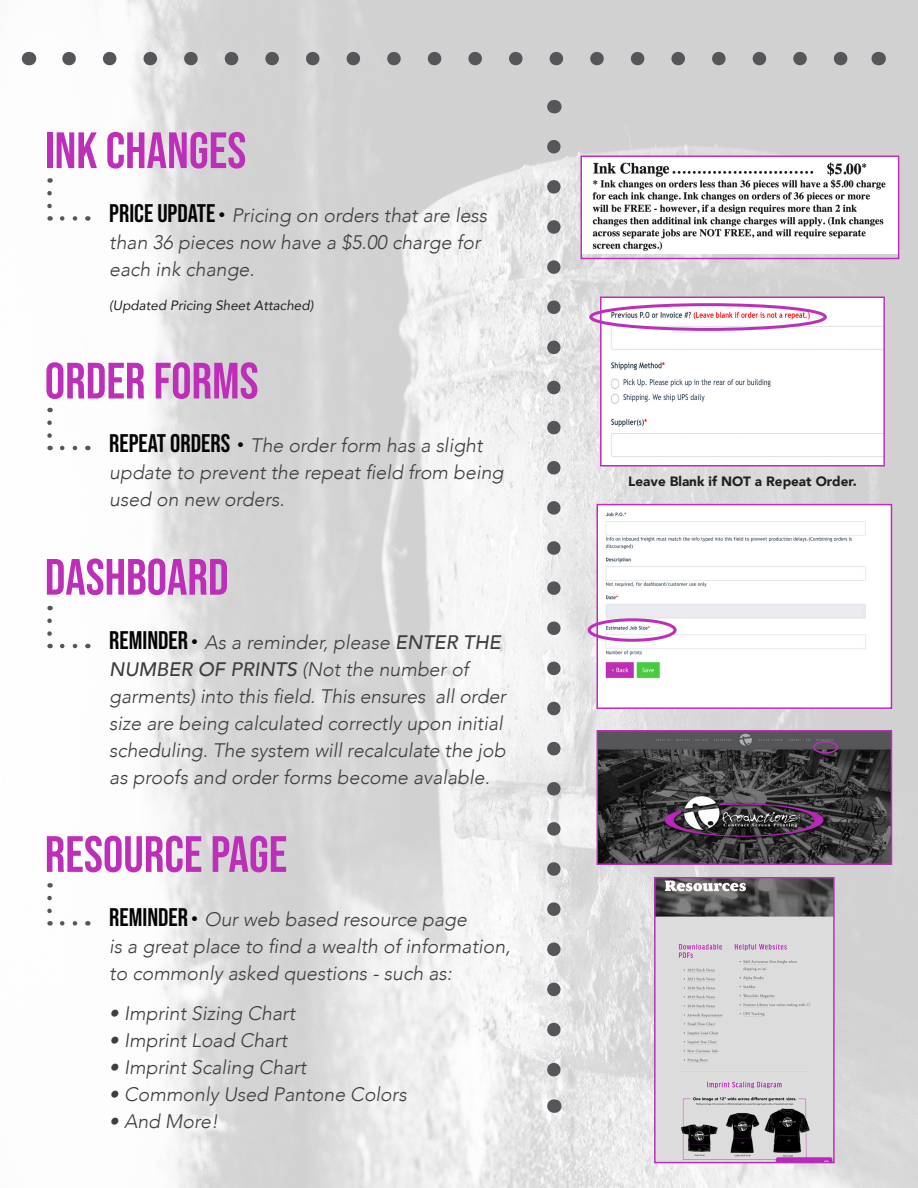
<style>
.page{position:relative;width:918px;height:1188px;background:#fff}
.page>*{position:absolute;margin:0;border:0;box-sizing:border-box;transform-origin:0 0}
.t1{font:51px "Bebas Neue";color:#bd2fb9}
.t2{font:italic 300 19.5px/27px "Avenir";color:#3e3e3f}
.t3{font:italic 13.5px "Avenir";color:#231f20}
.t4{font:900 13.5px "Avenir";color:#231f20}
.s1{font-family:"Bebas Neue";font-weight:400;font-style:normal;font-size:25.5px;color:#040503}
.s2{font-family:"Bebas Neue";font-weight:400;font-style:normal;font-size:21px;color:#040503}
.s3{font-weight:500}
</style>
<div class="page">
<img style="left:21px;top:0;width:897px;height:1188px">
<svg style="left:547px;top:147px;width:14px;height:939px"></svg>
<svg style="left:554px;top:100px;width:1px;height:13px"></svg>
<svg style="left:554px;top:1099px;width:1px;height:14px"></svg>
<svg style="left:69px;top:52px;width:789px;height:13px;background:#b3b4b4"></svg>
<svg style="left:29px;top:52px;width:1px;height:13px"></svg>
<svg style="left:878px;top:52px;width:1px;height:13px"></svg>
<svg style="left:62px;top:216px;width:19px;height:5px"></svg>
<svg style="left:47px;top:193px;width:5px;height:28px"></svg>
<svg style="left:62px;top:446px;width:19px;height:4px"></svg>
<svg style="left:47px;top:423px;width:5px;height:27px"></svg>
<svg style="left:62px;top:644px;width:19px;height:4px"></svg>
<svg style="left:47px;top:621px;width:5px;height:27px"></svg>
<svg style="left:62px;top:921px;width:19px;height:5px"></svg>
<svg style="left:47px;top:898px;width:5px;height:28px"></svg>
<img style="left:603px;top:300px;width:279px;height:164px">
<div style="left:600px;top:297px;width:285px;height:170px;border:2px solid #bd2fb9"></div>
<img style="left:600px;top:507px;width:289px;height:199px">
<div style="left:597px;top:504px;width:295px;height:205px;border:2px solid #bd2fb9"></div>
<img style="left:600px;top:733px;width:289px;height:129px">
<div style="left:597px;top:730px;width:295px;height:135px;border:2px solid #bd2fb9"></div>
<img style="left:657px;top:880px;width:175px;height:280px">
<div style="left:654px;top:877px;width:181px;height:286px;border:2px solid #bd2fb9"></div>
<div style="left:589px;top:303px;width:238px;height:28px;border:3px solid #bd2fb9;border-radius:50%"></div>
<div style="left:588px;top:618px;width:89px;height:24px;border:3px solid #bd2fb9;border-radius:50%"></div>
<div style="left:813px;top:741px;width:25px;height:13px;border:2px solid #bd2fb9;border-radius:50%"></div>
<img style="left:583px;top:159px;width:313px;height:95px">
<div style="left:580px;top:156px;width:319px;height:103px;border:2px solid #bd2fb9"></div>
<p class="t1" style="left:45px;top:122px;width:203px">INK CHANGES</p>
<p class="t2" style="left:109px;top:202px;width:379px"><span class="s1">PRICE UPDATE</span> <span class="s2">•</span> Pricing on orders that are less</p>
<p class="t2" style="left:109px;top:229px;width:373px">than 36 pieces now have a $5.00 charge for each ink change.</p>
<p class="t3" style="left:109px;top:297px;width:206px">(Updated Pricing Sheet Attached)</p>
<p class="t1" style="left:45px;top:352px;width:215px">ORDER FORMS</p>
<p class="t2" style="left:109px;top:432px;width:375px"><span class="s1">REPEAT ORDERS</span> <span class="s2">•</span> The order form has a slight</p>
<p class="t2" style="left:109px;top:459px;width:396px">update to prevent the repeat field from being</p>
<p class="t2" style="left:109px;top:486px;width:177px">used on new orders.</p>
<p class="t1" style="left:45px;top:548px;width:185px">DASHBOARD</p>
<p class="t2" style="left:109px;top:628px;width:393px"><span class="s1">REMINDER</span> <span class="s2">•</span> As a reminder, please <span class="s3">ENTER THE</span></p>
<p class="t2" style="left:109px;top:655px;width:398px"><span class="s3">NUMBER OF PRINTS</span> (Not the number of garments) into this field. This ensures all order size are being calculated correctly upon initial scheduling. The system will recalculate the job as proofs and order forms become avalable.</p>
<p class="t1" style="left:45px;top:825px;width:244px">RESOURCE PAGE</p>
<p class="t2" style="left:109px;top:906px;width:359px"><span class="s1">REMINDER</span> <span class="s2">•</span> Our web based resource page</p>
<p class="t2" style="left:109px;top:933px;width:403px">is a great place to find a wealth of information,</p>
<p class="t2" style="left:109px;top:960px;width:344px">to commonly asked questions - such as:</p>
<p class="t2" style="left:109px;top:1000px;width:188px">• Imprint Sizing Chart</p>
<p class="t2" style="left:109px;top:1027px;width:180px">• Imprint Load Chart</p>
<p class="t2" style="left:109px;top:1054px;width:199px">• Imprint Scaling Chart</p>
<p class="t2" style="left:109px;top:1081px;width:299px">• Commonly Used Pantone Colors</p>
<p class="t2" style="left:109px;top:1108px;width:111px">• And More!</p>
<p class="t4" style="left:628px;top:470px;width:230px">Leave Blank if NOT a Repeat Order.</p>
</div>
